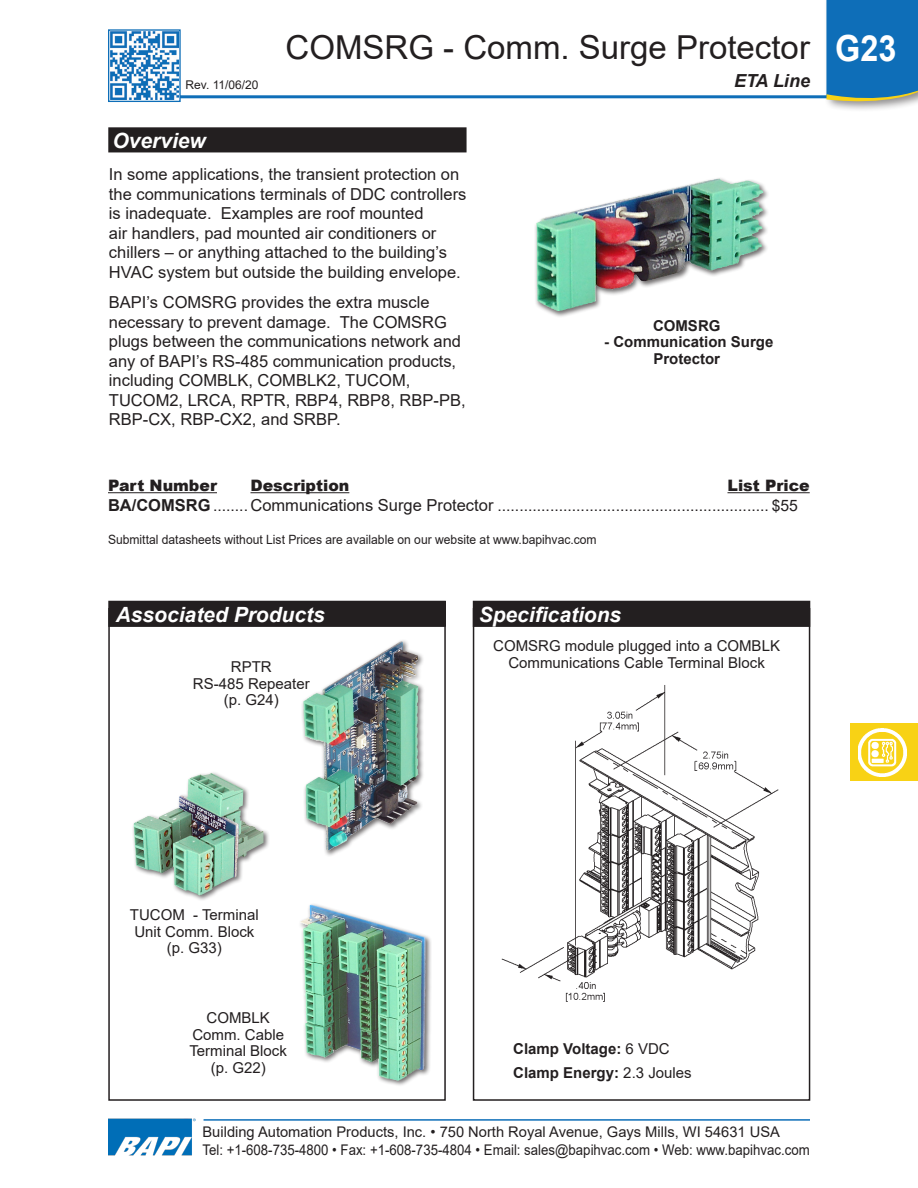
<style>
.page{position:relative;width:918px;height:1188px;background:#fff}
.page>*{position:absolute;margin:0;border:0;box-sizing:border-box;transform-origin:0 0}
.t1{font:700 36px "Arial";color:#fff;scale:.9 1}
.Sub_Section_Title{font:33px "Arial";color:#231f20}
.Subhead{font:italic 700 21px "Arial";color:#fff}
.t2{font:italic 700 18px "Arial";color:#231f20}
.t3{font:16.5px/19.5px "Arial";color:#231f20}
.t4{font:15.75px "Arial";color:#231f20}
.t5{font:900 15.75px "Arial";color:#231f20}
.Pict_Title{font:15px/16.5px "Arial";color:#231f20}
.Pict_Title-2{font:700 15px/16.5px "Arial";color:#231f20;text-align:center}
.t6{font:14.7px/18px "Arial";color:#231f20}
.t7{font:12.75px "Arial";color:#231f20;scale:.95 1}
.Body_text{font:12px "Arial";color:#231f20}
.s1{font-weight:700;font-size:16.5px}
.s2{font-size:16.5px}
.s3{font-weight:400}
</style>
<div class="page">
<hr style="left:124px;top:95px;width:761px;height:3px;background:#0e6eb8">
<svg style="left:110px;top:31px;width:69px;height:67px"></svg>
<img style="left:110px;top:32px;width:68px;height:68px">
<div style="left:108px;top:29px;width:73px;height:73px;border:1px solid #0e6eb8"></div>
<div style="left:823px;top:0;width:95px;height:112px;background:#231f20;opacity:.5"></div>
<svg style="left:826px;top:0;width:92px;height:106px;background:#2277b4"></svg>
<hr style="left:204px;top:1119px;width:606px;height:2px;background:#0e6eb8">
<img style="left:108px;top:1118px;width:87px;height:38px">
<div style="left:850px;top:723px;width:68px;height:57px;background:#f8d215"></div>
<img style="left:859px;top:728px;width:48px;height:49px">
<div style="left:109px;top:128px;width:357px;height:24px;background:#231f20"></div>
<div style="left:108px;top:127px;width:359px;height:25px;border:2px solid #231f20"></div>
<div style="left:473px;top:608px;width:337px;height:493px;border:2px solid #231f20"></div>
<div style="left:474px;top:601px;width:336px;height:25px;background:#231f20"></div>
<div style="left:473px;top:601px;width:337px;height:26px;border:2px solid #231f20"></div>
<div style="left:108px;top:608px;width:338px;height:493px;border:2px solid #231f20"></div>
<div style="left:109px;top:601px;width:336px;height:25px;background:#231f20"></div>
<div style="left:108px;top:601px;width:338px;height:26px;border:2px solid #231f20"></div>
<img style="left:501px;top:685px;width:278px;height:317px">
<div style="left:534px;top:176px;width:236px;height:142px;background:#231f20;opacity:.65"></div>
<img style="left:536px;top:179px;width:178px;height:132px">
<div style="left:132px;top:771px;width:138px;height:131px;background:#231f20;opacity:.65"></div>
<img style="left:134px;top:774px;width:74px;height:99px">
<div style="left:301px;top:639px;width:124px;height:218px;background:#231f20;opacity:.65"></div>
<img style="left:328px;top:642px;width:71px;height:44px">
<div style="left:298px;top:902px;width:134px;height:185px;background:#231f20;opacity:.65"></div>
<img style="left:300px;top:907px;width:31px;height:151px">
<hr style="left:108px;top:492px;width:109px;height:1px;background:#231f20">
<hr style="left:250px;top:492px;width:99px;height:1px;background:#231f20">
<hr style="left:728px;top:492px;width:82px;height:1px;background:#231f20">
<p class="Body_text" style="left:186px;top:77px;width:74px">Rev. 11/06/20</p>
<p class="Subhead" style="left:113px;top:127px;width:95px">Overview</p>
<p class="Sub_Section_Title" style="left:286px;top:24px;width:526px">COMSRG - Comm. Surge Protector</p>
<p class="t2" style="left:734px;top:69px;width:78px">ETA Line</p>
<p class="t3" style="left:109px;top:165px;width:359px">In some applications, the transient protection on the communications terminals of DDC controllers is inadequate. Examples are roof mounted<br>air handlers, pad mounted air conditioners or chillers – or anything attached to the building’s HVAC system but outside the building envelope.</p>
<p class="t3" style="left:109px;top:293px;width:358px">BAPI’s COMSRG provides the extra muscle necessary to prevent damage. The COMSRG plugs between the communications network and any of BAPI’s RS-485 communication products, including COMBLK, COMBLK2, TUCOM, TUCOM2, LRCA, RPTR, RBP4, RBP8, RBP-PB, RBP-CX, RBP-CX2, and SRBP.</p>
<p class="Pict_Title-2" style="left:653px;top:317px;width:69px">COMSRG</p>
<p class="Pict_Title-2" style="left:604px;top:334px;width:171px">- Communication Surge<br>Protector</p>
<p class="t5" style="left:108px;top:474px;width:111px">Part Number</p>
<p class="t5" style="left:250px;top:474px;width:100px">Description</p>
<p class="t5" style="left:728px;top:474px;width:84px">List Price</p>
<p class="t4" style="left:108px;top:494px;width:691px"><span class="s1">BA/COMSRG</span>........ <span class="s2">Communications Surge Protector</span> .............................................................. $55</p>
<p class="t7" style="left:108px;top:530px;width:516px">Submittal datasheets without List Prices are available on our website at www.bapihvac.com</p>
<p class="Subhead" style="left:116px;top:600px;width:210px">Associated Products</p>
<p class="Subhead" style="left:479px;top:600px;width:144px">Specifications</p>
<p class="Pict_Title" style="left:231px;top:659px;width:42px">RPTR</p>
<p class="Pict_Title" style="left:193px;top:675px;width:118px">RS-485 Repeater</p>
<p class="Pict_Title" style="left:224px;top:692px;width:57px">(p. G24)</p>
<p class="Pict_Title" style="left:493px;top:637px;width:288px;text-align:center">COMSRG module plugged into a COMBLK<br>Communications Cable Terminal Block</p>
<h1 class="t1" style="left:835px;top:23px;width:70px">G23</h1>
<p class="Pict_Title" style="left:130px;top:906px;width:130px">TUCOM - Terminal<br>Unit Comm. Block</p>
<p class="Pict_Title" style="left:167px;top:939px;width:57px">(p. G33)</p>
<p class="Pict_Title" style="left:207px;top:1010px;width:65px">COMBLK</p>
<p class="Pict_Title" style="left:189px;top:1026px;width:99px">Comm. Cable<br>Terminal Block</p>
<p class="Pict_Title" style="left:211px;top:1059px;width:57px">(p. G22)</p>
<p class="Pict_Title-2" style="left:513px;top:1040px;width:158px">Clamp Voltage: <span class="s3">6 VDC</span></p>
<p class="Pict_Title-2" style="left:513px;top:1065px;width:180px">Clamp Energy: <span class="s3">2.3 Joules</span></p>
<p class="t6" style="left:202px;top:1123px;width:609px">Building Automation Products, Inc. • 750 North Royal Avenue, Gays Mills, WI 54631 USA<br>Tel: +1-608-735-4800 • Fax: +1-608-735-4804 • Email: sales@bapihvac.com • Web: www.bapihvac.com</p>
</div>
